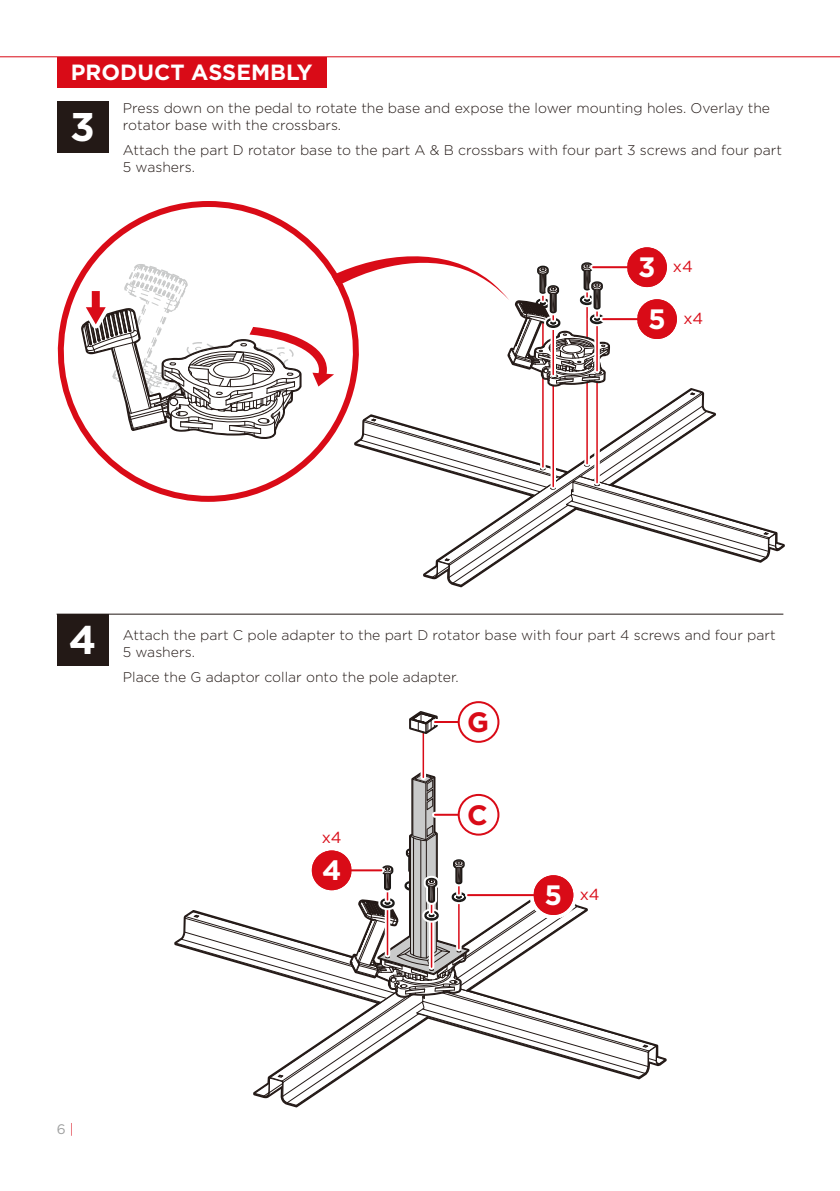
<style>
.page{position:relative;width:840px;height:1191px;background:#fff}
.page>*{position:absolute;margin:0;border:0;box-sizing:border-box;transform-origin:0 0}
.t1{font:700 40px "Gotham";color:#fff}
.t2{font:700 28px/52px "Gotham";color:#fff;text-align:center}
.t3{font:700 28px "Gotham";color:#d90b17}
.t4{font:700 22px "Gotham";color:#fff}
.t5{font:16px "Gotham";color:#d90b17}
.t6{font:300 14px/16.8px "Gotham";color:#231916}
.t7{font:13.8px "Gotham";color:#9fa0a0}
.s1{font-weight:300;color:#d90b17}
</style>
<div class="page">
<div style="left:57px;top:57px;width:269px;height:30px;background:#d90b17"></div>
<hr style="left:0;top:56px;width:839px;height:1px;background:#d90b17">
<hr style="left:57px;top:613px;width:726px;height:1px;background:#231916">
<div style="left:57px;top:614px;width:51px;height:52px;background:#231916"></div>
<div style="left:57px;top:101px;width:51px;height:52px;background:#231916"></div>
<svg style="left:57px;top:201px;width:256px;height:229px"></svg>
<svg style="left:80px;top:243px;width:703px;height:343px"></svg>
<svg style="left:175px;top:772px;width:490px;height:334px"></svg>
<svg style="left:468px;top:892px;width:65px;height:6px"></svg>
<hr style="left:468px;top:894px;width:81px;height:2px;background:#d90b17">
<div style="left:533px;top:875px;width:40px;height:40px;background:#d90b17;border-radius:50%"></div>
<svg style="left:434px;top:811px;width:23px;height:6px"></svg>
<hr style="left:434px;top:813px;width:46px;height:2px;background:#d90b17">
<div style="left:458px;top:795px;width:40px;height:39px;background:#fff;border-radius:50%"></div>
<div style="left:457px;top:794px;width:42px;height:41px;border:2px solid #d90b17;border-radius:50%"></div>
<div style="left:420px;top:724px;width:6px;height:53px;background:#fdf5f6"></div>
<hr style="left:422px;top:724px;width:2px;height:53px;background:#d90b17">
<svg style="left:409px;top:711px;width:28px;height:23px"></svg>
<div style="left:434px;top:719px;width:46px;height:6px;background:#fff"></div>
<hr style="left:434px;top:721px;width:46px;height:2px;background:#d90b17">
<div style="left:458px;top:702px;width:40px;height:40px;background:#fff;border-radius:50%"></div>
<div style="left:457px;top:701px;width:42px;height:42px;border:2px solid #d90b17;border-radius:50%"></div>
<h3 class="t4" style="left:71px;top:58px;width:243px">PRODUCT ASSEMBLY</h3>
<h1 class="t1" style="left:70px;top:100px;width:26px">3</h1>
<p class="t6" style="left:123px;top:100px;width:648px">Press down on the pedal to rotate the base and expose the lower mounting holes. Overlay the rotator base with the crossbars.</p>
<p class="t6" style="left:123px;top:141px;width:660px">Attach the part D rotator base to the part A &amp; B crossbars with four part 3 screws and four part<br>5 washers.</p>
<h2 class="t2" style="left:638px;top:241px;width:29px">3<br>5</h2>
<p class="t5" style="left:672px;top:256px;width:21px">x4</p>
<p class="t5" style="left:683px;top:308px;width:21px">x4</p>
<h1 class="t1" style="left:69px;top:613px;width:29px">4</h1>
<p class="t6" style="left:123px;top:626px;width:654px">Attach the part C pole adapter to the part D rotator base with four part 4 screws and four part<br>5 washers.</p>
<p class="t6" style="left:123px;top:668px;width:337px">Place the G adaptor collar onto the pole adapter.</p>
<h2 class="t3" style="left:467px;top:703px;width:23px">G</h2>
<p class="t5" style="left:321px;top:827px;width:21px">x4</p>
<h2 class="t2" style="left:322px;top:844px;width:21px">4</h2>
<h2 class="t3" style="left:467px;top:796px;width:22px">C</h2>
<h2 class="t2" style="left:544px;top:868px;width:19px">5</h2>
<p class="t5" style="left:579px;top:884px;width:21px">x4</p>
<p class="t7" style="left:57px;top:1120px;width:19px">6 <span class="s1">|</span></p>
</div>
